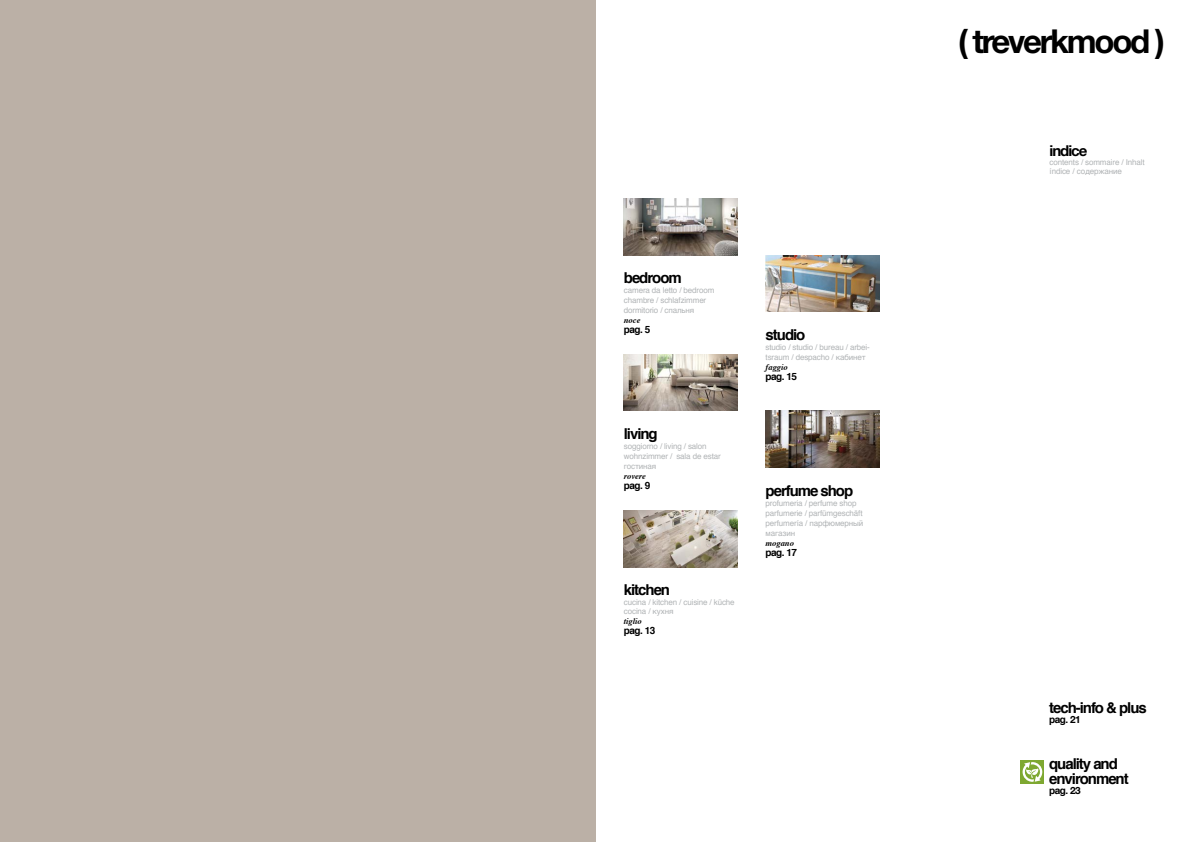
<style>
.page{position:relative;width:1191px;height:842px;background:#fff}
.page>*{position:absolute;margin:0;border:0;box-sizing:border-box;transform-origin:0 0}
.t1{font:700 33px "Helvetica Neue";letter-spacing:-.07em;color:#000}
.t2{font:700 15px/14.7px "Helvetica";letter-spacing:-.07em;color:#000}
.t3{font:700 15px "Helvetica Neue";letter-spacing:-.07em;color:#000}
.t4{font:700 10px "Helvetica";letter-spacing:-.05em;color:#000}
.t5{font:italic 700 8.5px "Times";color:#000}
.t6{font:8px/10px "Helvetica";letter-spacing:-.015em;color:#b1b4b6}
.s1{font-family:"Helvetica Neue"}
</style>
<div class="page">
<img style="left:624px;top:354px;width:113px;height:57px">
<img style="left:765px;top:411px;width:114px;height:57px">
<img style="left:624px;top:198px;width:113px;height:57px">
<img style="left:624px;top:510px;width:113px;height:57px">
<img style="left:765px;top:255px;width:114px;height:57px">
<div style="left:1020px;top:760px;width:24px;height:23px;background:#7ea831"></div>
<svg style="left:1022px;top:762px;width:20px;height:20px"></svg>
<div style="left:0;top:0;width:595px;height:842px;background:#bbb0a6"></div>
<h2 class="t2" style="left:624px;top:271px;width:59px">bedroom</h2>
<p class="t6" style="left:624px;top:286px;width:92px">camera da letto / bedroom chambre / schlafzimmer dormitorio / спальня</p>
<p class="t5" style="left:624px;top:313px;width:18px">noce</p>
<p class="t4" style="left:624px;top:322px;width:28px">pag. 5</p>
<h2 class="t2" style="left:765px;top:328px;width:41px">studio</h2>
<p class="t6" style="left:765px;top:343px;width:106px">studio / studio / bureau / arbei&shy;tsraum / despacho / кабинет</p>
<p class="t5" style="left:765px;top:360px;width:24px">faggio</p>
<p class="t4" style="left:765px;top:369px;width:33px">pag. 15</p>
<h2 class="t2" style="left:624px;top:427px;width:35px">living</h2>
<p class="t6" style="left:624px;top:442px;width:98px">soggiorno / living / salon wohnzimmer / sala de estar гостиная</p>
<p class="t5" style="left:624px;top:468px;width:24px">rovere</p>
<p class="t4" style="left:624px;top:478px;width:28px">pag. 9</p>
<h2 class="t2" style="left:765px;top:484px;width:89px">perfume shop</h2>
<p class="t6" style="left:765px;top:499px;width:99px">profumeria / perfume shop parfumerie / parfümgeschäft perfumería / парфюмерный магазин</p>
<p class="t5" style="left:765px;top:535px;width:30px">mogano</p>
<p class="t4" style="left:765px;top:545px;width:33px">pag. 17</p>
<h2 class="t2" style="left:624px;top:583px;width:48px">kitchen</h2>
<p class="t6" style="left:624px;top:598px;width:112px;line-height:9px">cucina / kitchen / cuisine / küche cocina / кухня</p>
<p class="t5" style="left:624px;top:613px;width:19px">tiglio</p>
<p class="t4" style="left:624px;top:623px;width:33px">pag. 13</p>
<h1 class="t1" style="left:958px;top:20px;width:208px">( treverkmood )</h1>
<h2 class="t3" style="left:1049px;top:141px;width:39px">indice</h2>
<p class="t6" style="left:1049px;top:158px;width:97px;line-height:9px">contents / sommaire / Inhalt índice / содержание</p>
<h2 class="t2" style="left:1049px;top:700px;width:99px">tech-info &amp; plus</h2>
<p class="t4" style="left:1049px;top:711px;width:33px">pag. <span class="s1">21</span></p>
<h2 class="t2" style="left:1049px;top:756px;width:81px">quality and environment</h2>
<p class="t4" style="left:1049px;top:782px;width:33px">pag. <span class="s1">23</span></p>
</div>
